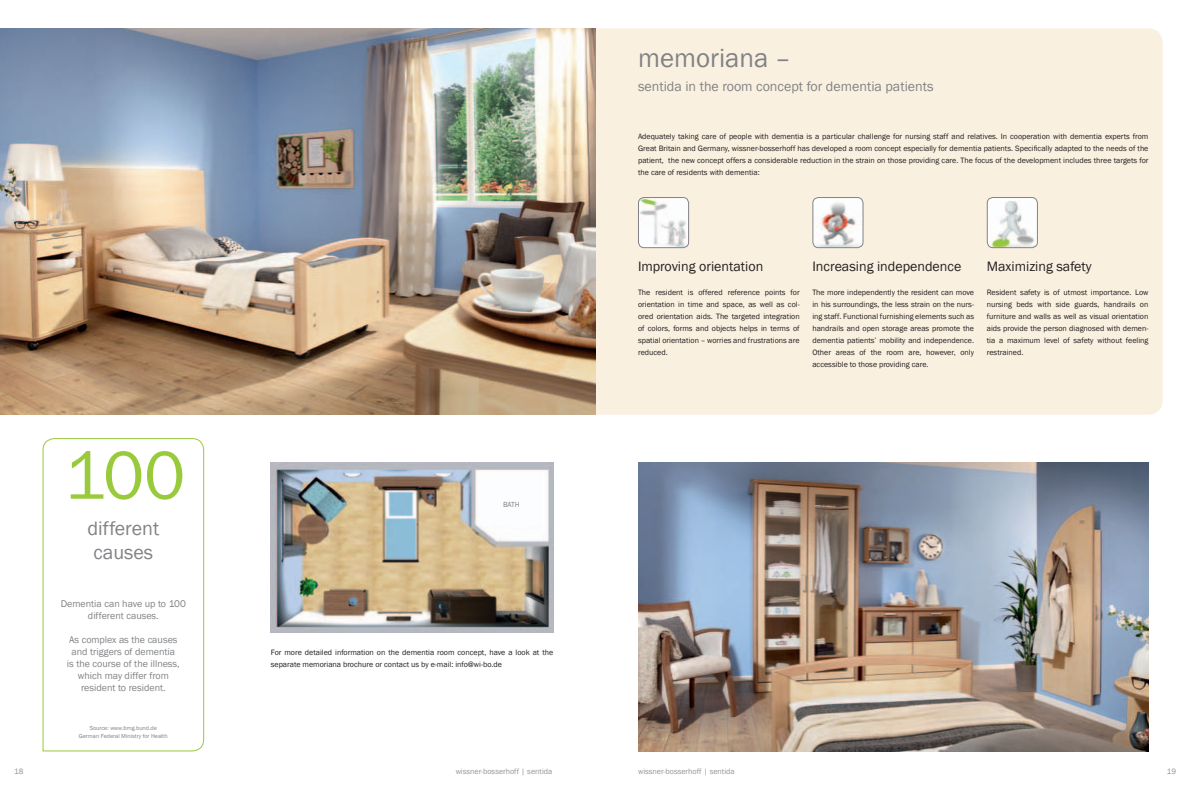
<style>
.page{position:relative;width:1191px;height:794px;background:#fff}
.page>*{position:absolute;margin:0;border:0;box-sizing:border-box;transform-origin:0 0}
.t1{font:70px "Franklin Gothic";color:#99ca3b}
.t2{font:27px "Franklin Gothic";color:#808285}
.t3{font:20px/24px "Franklin Gothic";color:#808285;text-align:center}
.t4{font:14px "Franklin Gothic";color:#231f20}
.t5{font:14px "Franklin Gothic";color:#808285}
.t6{font:10px/12px "Franklin Gothic";color:#808285;text-align:center}
.t7{font:8px/12px "Franklin Gothic";color:#231f20;text-align:justify}
.t8{font:8px "Franklin Gothic";color:#939598}
.t9{font:7.6px "Franklin Gothic";color:#808285}
.t10{font:6px/7.5px "Franklin Gothic";color:#808285;text-align:center}
</style>
<div class="page">
<div style="left:595px;top:28px;width:567px;height:387px;background:#faf0e0"></div>
<img style="left:638px;top:462px;width:510px;height:289px">
<img style="left:271px;top:462px;width:282px;height:170px">
<svg style="left:42px;top:438px;width:163px;height:314px"></svg>
<img style="left:638px;top:197px;width:50px;height:51px">
<div style="left:638px;top:197px;width:51px;height:51px;border:1px solid #808285;border-radius:6px"></div>
<img style="left:813px;top:197px;width:50px;height:51px">
<div style="left:812px;top:197px;width:51px;height:51px;border:1px solid #808285;border-radius:6px"></div>
<div style="left:987px;top:197px;width:50px;height:51px;background:#fff;border-radius:6px"></div>
<img style="left:989px;top:201px;width:46px;height:45px">
<div style="left:986px;top:197px;width:51px;height:51px;border:1px solid #808285;border-radius:6px"></div>
<img style="left:0;top:28px;width:595px;height:387px">
<h2 class="t2" style="left:638px;top:41px;width:154px">memoriana –</h2>
<h3 class="t5" style="left:638px;top:77px;width:297px">sentida in the room concept for dementia patients</h3>
<p class="t7" style="left:638px;top:130px;width:512px">Adequately taking care of people with dementia is a particular challenge for nursing staff and relatives. In cooperation with dementia experts from Great Britain and Germany, wissner-bosserhoff has developed a room concept especially for dementia patients. Specifically adapted to the needs of the patient, the new concept offers a considerable reduction in the strain on those providing care. The focus of the development includes three targets for the care of residents with dementia:</p>
<h1 class="t1" style="left:64px;top:432px;width:122px">100</h1>
<h3 class="t3" style="left:87px;top:516px;width:73px">different causes</h3>
<p class="t6" style="left:61px;top:597px;width:127px">Dementia can have up to 100 different causes.</p>
<p class="t6" style="left:67px;top:633px;width:114px">As complex as the causes and triggers of dementia is the course of the illness, which may differ from resident to resident.</p>
<p class="t10" style="left:79px;top:724px;width:90px">Source: www.bmg.bund.de<br>German Federal Ministry for Health</p>
<p class="t9" style="left:503px;top:500px;width:10px">Bath</p>
<p class="t7" style="left:271px;top:646px;width:284px">For more detailed information on the dementia room concept, have a look at the separate memoriana brochure or contact us by e-mail: info@wi-bo.de</p>
<h3 class="t4" style="left:638px;top:257px;width:127px">Improving orientation</h3>
<p class="t7" style="left:638px;top:286px;width:163px">The resident is offered reference points for orientation in time and space, as well as col&shy;ored orientation aids. The targeted integration of colors, forms and objects helps in terms of spatial orientation – worries and frustrations are reduced.</p>
<h3 class="t4" style="left:812px;top:257px;width:150px">Increasing independence</h3>
<p class="t7" style="left:812px;top:286px;width:163px">The more independently the resident can move in his surroundings, the less strain on the nurs&shy;ing staff. Functional furnishing elements such as handrails and open storage areas promote the dementia patients’ mobility and independence.<br>Other areas of the room are, however, only accessible to those providing care.</p>
<h3 class="t4" style="left:986px;top:257px;width:106px">Maximizing safety</h3>
<p class="t7" style="left:986px;top:286px;width:163px">Resident safety is of utmost importance. Low nursing beds with side guards, handrails on furniture and walls as well as visual orientation aids provide the person diagnosed with demen&shy;tia a maximum level of safety without feeling restrained.</p>
<p class="t8" style="left:14px;top:766px;width:11px">18</p>
<p class="t8" style="left:456px;top:766px;width:98px">wissner-bosserhoff | sentida</p>
<p class="t8" style="left:638px;top:766px;width:98px">wissner-bosserhoff | sentida</p>
<p class="t8" style="left:1166px;top:766px;width:11px">19</p>
</div>
